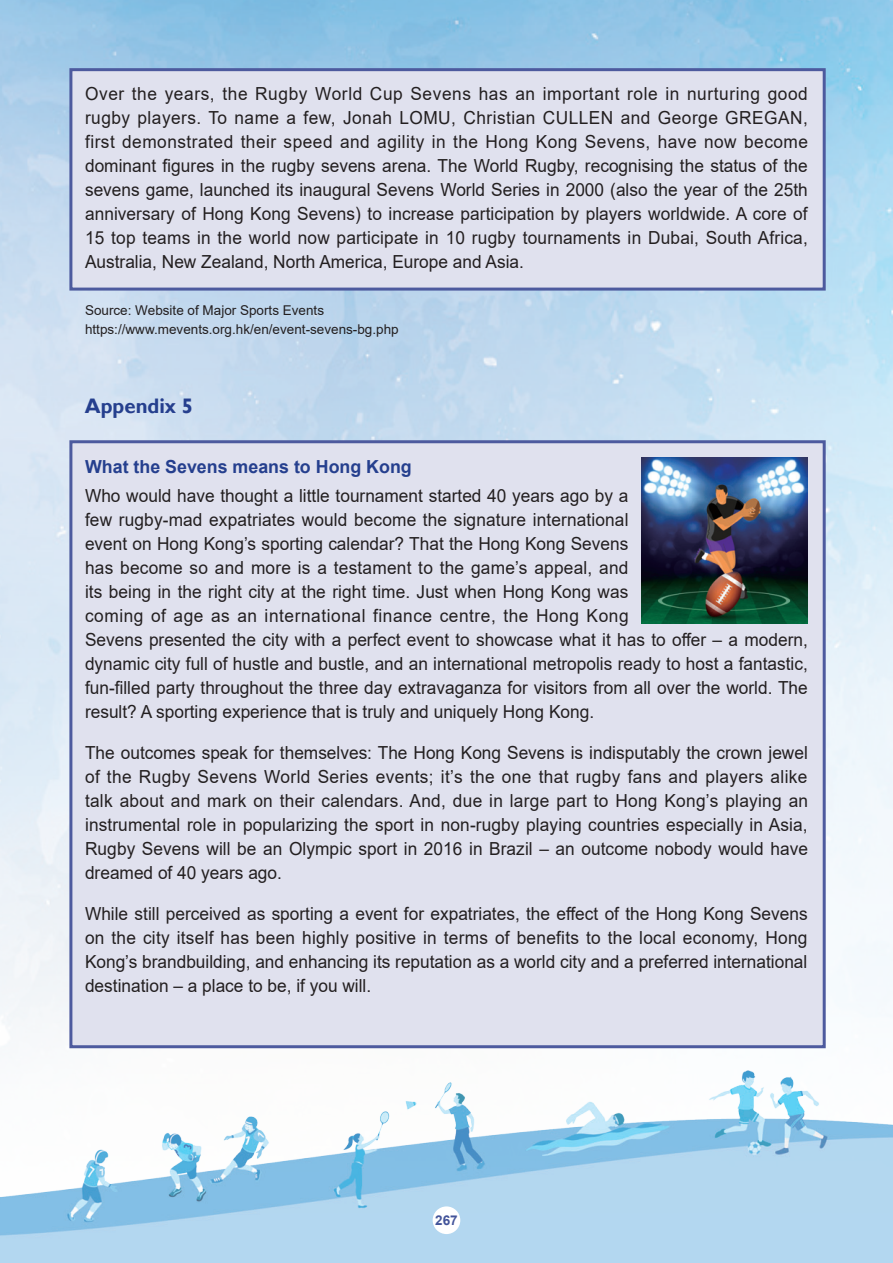
<style>
.page{position:relative;width:893px;height:1263px;background:#fff}
.page>*{position:absolute;margin:0;border:0;box-sizing:border-box;transform-origin:0 0}
.t1{font:700 21px "Gill Sans";color:#253f8e}
.t2{font:18px/24px "Arial";color:#231f20;text-align:justify;scale:.96 1}
.t3{font:700 18px "Arial";color:#253f8e}
.t4{font:13.5px/19.5px "Arial";color:#231f20}
.t5{font:700 13.5px "Arial";color:#43549a}
</style>
<div class="page">
<img style="left:0;top:0;width:893px;height:1263px">
<div style="left:433px;top:1206px;width:27px;height:28px;background:#fff;border-radius:50%"></div>
<div style="left:69px;top:440px;width:757px;height:608px;background:#e0e1ee;border:3px solid #4d5a9e"></div>
<div style="left:69px;top:68px;width:757px;height:223px;background:#e0e1ee;border:3px solid #4d5a9e"></div>
<img style="left:641px;top:457px;width:167px;height:166px">
<p class="t2" style="left:85px;top:82px;width:755px">Over the years, the Rugby World Cup Sevens has an important role in nurturing good rugby players. To name a few, Jonah LOMU, Christian CULLEN and George GREGAN, first demonstrated their speed and agility in the Hong Kong Sevens, have now become dominant figures in the rugby sevens arena. The World Rugby, recognising the status of the sevens game, launched its inaugural Sevens World Series in 2000 (also the year of the 25th anniversary of Hong Kong Sevens) to increase participation by players worldwide. A core of 15 top teams in the world now participate in 10 rugby tournaments in Dubai, South Africa, Australia, New Zealand, North America, Europe and Asia.</p>
<p class="t4" style="left:85px;top:300px;width:315px">Source: Website of Major Sports Events https://www.mevents.org.hk/en/event-sevens-bg.php</p>
<p class="t1" style="left:85px;top:393px;width:110px">Appendix 5</p>
<p class="t3" style="left:85px;top:454px;width:328px">What the Sevens means to Hong Kong</p>
<p class="t2" style="left:85px;top:484px;width:754px;text-align:left">Who would have thought a little tournament started 40 years ago by a<br>few rugby-mad expatriates would become the signature international<br>event on Hong Kong’s sporting calendar? That the Hong Kong Sevens<br>has become so and more is a testament to the game’s appeal, and<br>its being in the right city at the right time. Just when Hong Kong was<br>coming of age as an international finance centre, the Hong Kong<br>Sevens presented the city with a perfect event to showcase what it has to offer – a modern, dynamic city full of hustle and bustle, and an international metropolis ready to host a fantastic, fun-filled party throughout the three day extravaganza for visitors from all over the world. The result? A sporting experience that is truly and uniquely Hong Kong.</p>
<p class="t2" style="left:85px;top:741px;width:755px">The outcomes speak for themselves: The Hong Kong Sevens is indisputably the crown jewel of the Rugby Sevens World Series events; it’s the one that rugby fans and players alike talk about and mark on their calendars. And, due in large part to Hong Kong’s playing an instrumental role in popularizing the sport in non-rugby playing countries especially in Asia, Rugby Sevens will be an Olympic sport in 2016 in Brazil – an outcome nobody would have dreamed of 40 years ago.</p>
<p class="t2" style="left:85px;top:902px;width:754px">While still perceived as sporting a event for expatriates, the effect of the Hong Kong Sevens on the city itself has been highly positive in terms of benefits to the local economy, Hong Kong’s brandbuilding, and enhancing its reputation as a world city and a preferred international destination – a place to be, if you will.</p>
<p class="t5" style="left:435px;top:1210px;width:24px">267</p>
</div>
